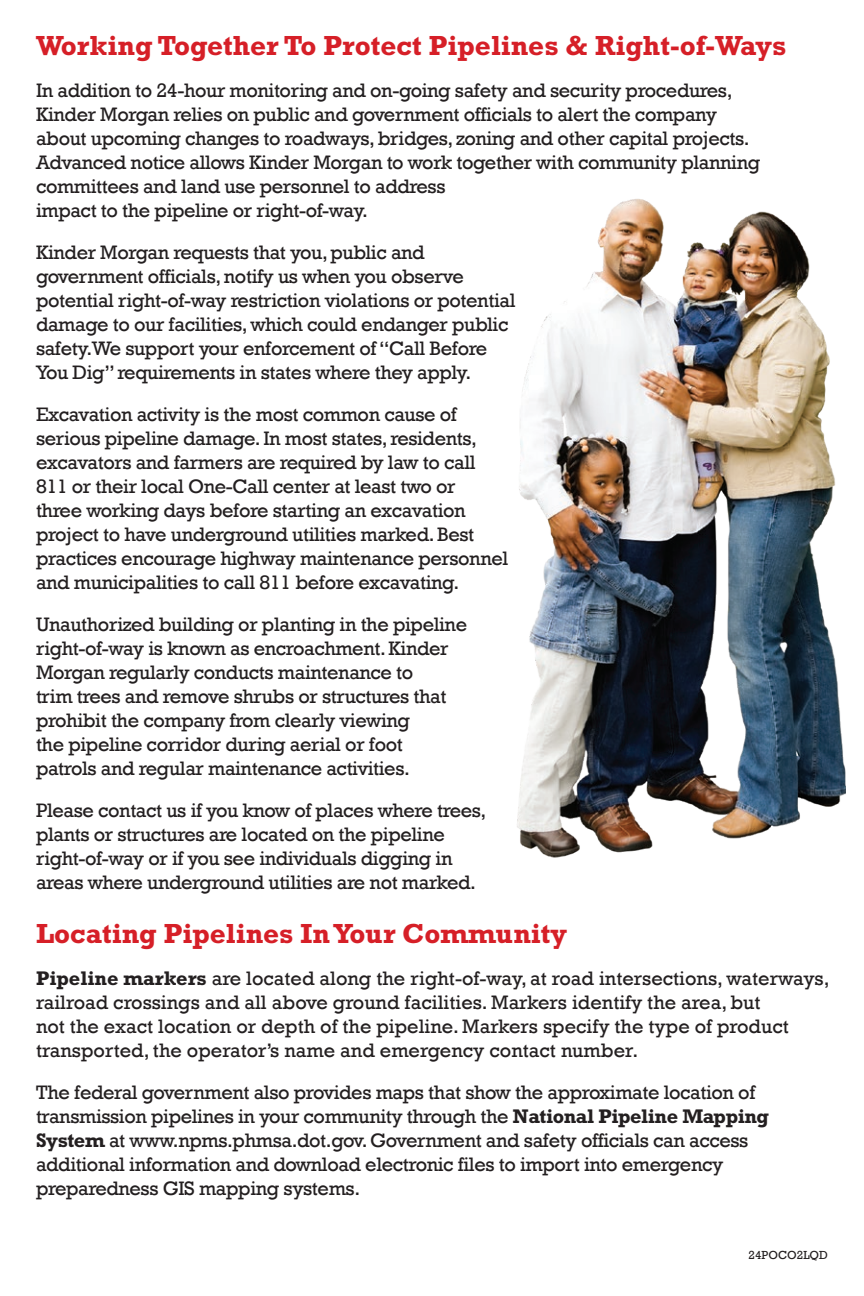
<style>
.page{position:relative;width:864px;height:1296px;background:#fff}
.page>*{position:absolute;margin:0;border:0;box-sizing:border-box;transform-origin:0 0}
.body_text{font:700 28px "Rockwell Std";color:#d61f27}
.subheads{font:700 28px "Rockwell Std";color:#d61f27}
.body_text-2{font:20px/24px "Rockwell";letter-spacing:-.02em;color:#231f20}
.body_text-3{font:20px/24px "Rockwell";color:#231f20}
.body_bullets-_Squares{font:12px "Rockwell";color:#231f20}
.s1{font-family:"Rockwell Std";font-weight:700}
</style>
<div class="page">
<img style="left:517px;top:199px;width:329px;height:659px">
<p class="body_text" style="left:36px;top:29px;width:752px">Working Together To Protect Pipelines &amp; Right-of-Ways</p>
<p class="body_text-2" style="left:36px;top:79px;width:726px">In addition to 24-hour monitoring and on-going safety and security procedures, Kinder Morgan relies on public and government officials to alert the company about upcoming changes to roadways, bridges, zoning and other capital projects.<br>Advanced notice allows Kinder Morgan to work together with community planning committees and land use personnel to address<br>impact to the pipeline or right-of-way.</p>
<p class="body_text-2" style="left:36px;top:241px;width:481px">Kinder Morgan requests that you, public and government officials, notify us when you observe potential right-of-way restriction violations or potential damage to our facilities, which could endanger public safety.We support your enforcement of “Call Before You Dig” requirements in states where they apply.</p>
<p class="body_text-2" style="left:36px;top:403px;width:474px">Excavation activity is the most common cause of serious pipeline damage. In most states, residents, excavators and farmers are required by law to call 811 or their local One-Call center at least two or<br>three working days before starting an excavation project to have underground utilities marked. Best practices encourage highway maintenance personnel and municipalities to call 811 before excavating.</p>
<p class="body_text-2" style="left:36px;top:613px;width:433px">Unauthorized building or planting in the pipeline right-of-way is known as encroachment. Kinder Morgan regularly conducts maintenance to<br>trim trees and remove shrubs or structures that prohibit the company from clearly viewing<br>the pipeline corridor during aerial or foot patrols and regular maintenance activities.</p>
<p class="body_text-2" style="left:36px;top:799px;width:452px">Please contact us if you know of places where trees, plants or structures are located on the pipeline right-of-way or if you see individuals digging in areas where underground utilities are not marked.</p>
<p class="subheads" style="left:36px;top:917px;width:533px">Locating Pipelines In Your Community</p>
<p class="body_text-3" style="left:36px;top:967px;width:795px"><span class="s1">Pipeline markers</span> are located along the right-of-way, at road intersections, waterways, railroad crossings and all above ground facilities. Markers identify the area, but<br>not the exact location or depth of the pipeline. Markers specify the type of product transported, the operator’s name and emergency contact number.</p>
<p class="body_text-2" style="left:36px;top:1081px;width:735px">The federal government also provides maps that show the approximate location of transmission pipelines in your community through the <span class="s1">National Pipeline Mapping System</span> at www.npms.phmsa.dot.gov. Government and safety officials can access additional information and download electronic files to import into emergency preparedness GIS mapping systems.</p>
<p class="body_bullets-_Squares" style="left:749px;top:1248px;width:81px">24POCO2LQD</p>
</div>
